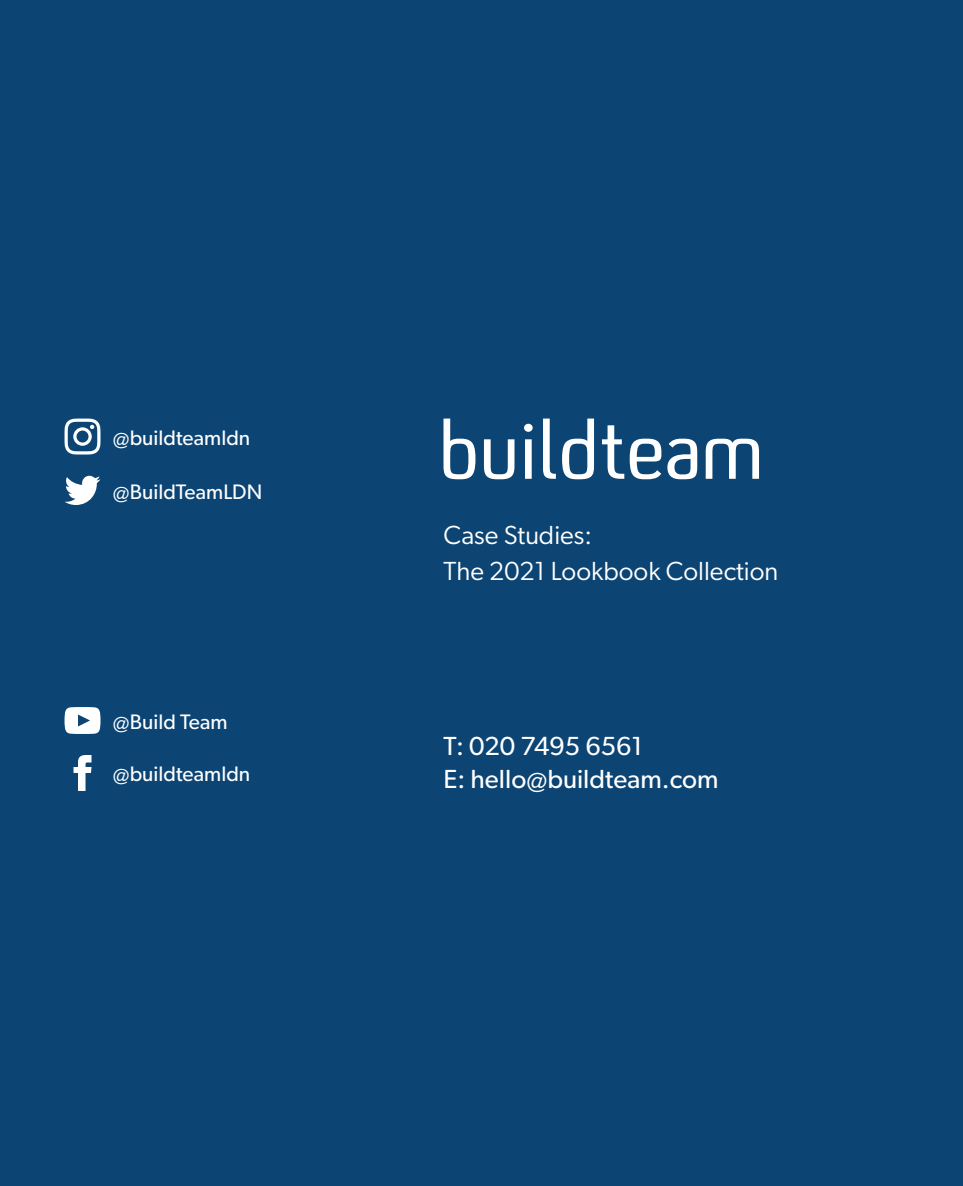
<style>
.page{position:relative;width:963px;height:1186px;background:#fff}
.page>*{position:absolute;margin:0;border:0;box-sizing:border-box;transform-origin:0 0}
.t1{font:26.25px "Gibson";color:#fff}
.t2{font:26.25px "Gibson";color:#fff}
.t3{font:21px "Gibson";color:#fff}
</style>
<div class="page">
<div style="left:0;top:0;width:962px;height:1186px;background:#0c4473"></div>
<svg style="left:443px;top:418px;width:32px;height:61px"></svg>
<svg style="left:484px;top:439px;width:30px;height:40px"></svg>
<svg style="left:524px;top:424px;width:8px;height:55px"></svg>
<svg style="left:543px;top:418px;width:13px;height:61px"></svg>
<svg style="left:562px;top:418px;width:32px;height:61px"></svg>
<svg style="left:602px;top:425px;width:59px;height:54px"></svg>
<svg style="left:667px;top:439px;width:30px;height:40px"></svg>
<svg style="left:705px;top:439px;width:54px;height:40px"></svg>
<svg style="left:64px;top:476px;width:36px;height:29px"></svg>
<svg style="left:64px;top:418px;width:36px;height:36px"></svg>
<svg style="left:73px;top:755px;width:18px;height:36px"></svg>
<svg style="left:64px;top:707px;width:36px;height:27px"></svg>
<p class="t3" style="left:113px;top:425px;width:139px">@buildteamldn</p>
<p class="t3" style="left:113px;top:479px;width:151px">@BuildTeamLDN</p>
<p class="t3" style="left:113px;top:709px;width:116px">@Build Team</p>
<p class="t3" style="left:113px;top:761px;width:139px">@buildteamldn</p>
<p class="t1" style="left:443px;top:518px;width:150px">Case Studies:</p>
<p class="t1" style="left:443px;top:555px;width:336px">The 2021 Lookbook Collection</p>
<p class="t2" style="left:443px;top:730px;width:201px">T: 020 7495 6561</p>
<p class="t2" style="left:443px;top:763px;width:277px">E: hello@buildteam.com</p>
</div>
